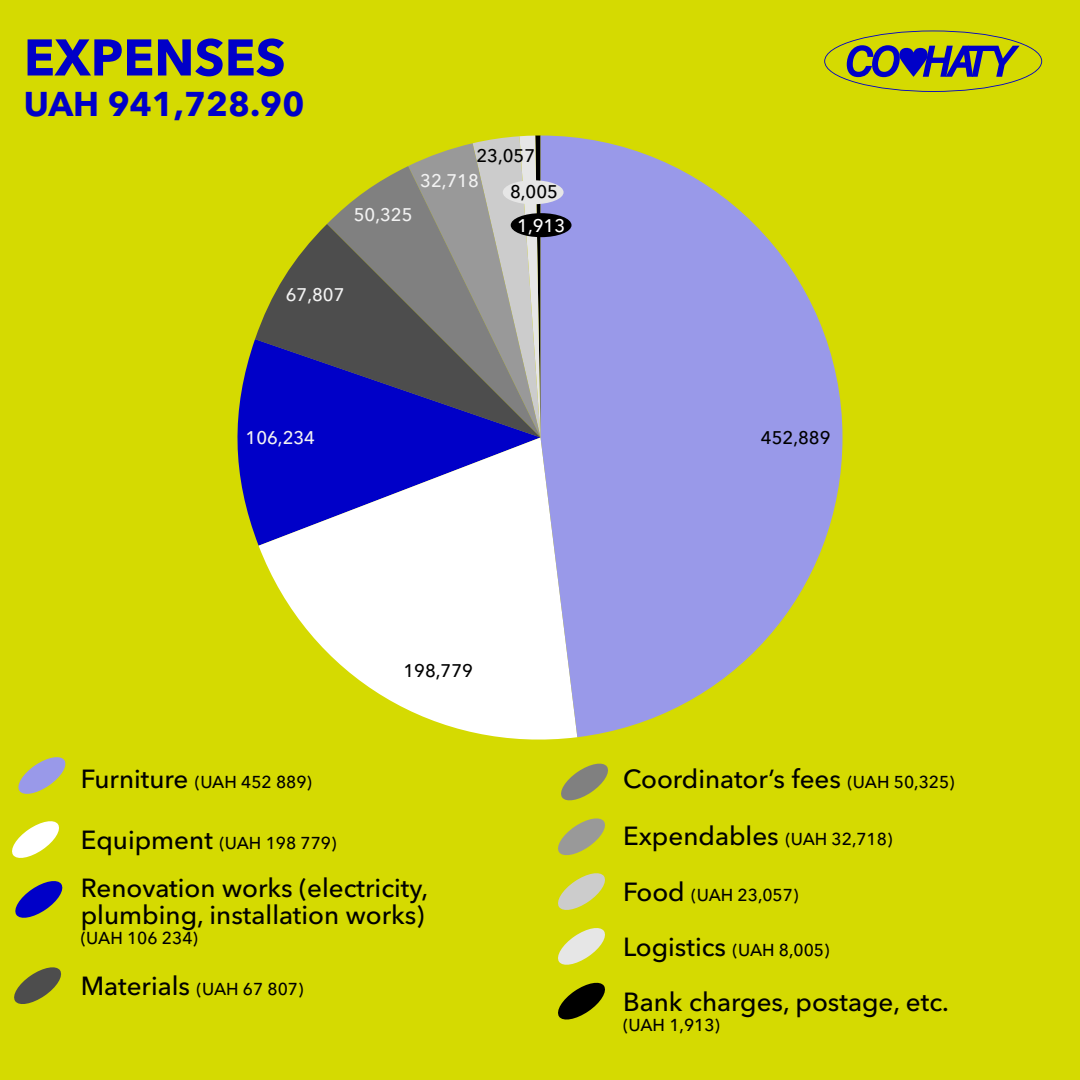
<style>
.page{position:relative;width:1080px;height:1080px;background:#d5da01}
.page>*{position:absolute;margin:0;border:0;box-sizing:border-box;transform-origin:0 0}
.t1{font:700 51px "Avenir Next Cyr";color:#0000c8}
.t2{font:700 34.1px "Avenir Next Cyr";color:#0000c8}
.t3{font:500 26px/27px "Avenir Next Cyr";color:#000}
.t4{font:500 18.2px "Avenir Next Cyr";color:#f2f2f2}
.t5{font:500 18.2px "Avenir Next Cyr";color:#000}
.t6{font:500 18.2px "Avenir Next Cyr";color:#fff}
.t7{font:500 17.1px "Avenir Next Cyr";color:#000}
.s1{font-size:26px}
.s2{font-size:17.1px}
</style>
<div class="page">
<svg style="left:824px;top:31px;width:218px;height:61px"></svg>
<svg style="left:18px;top:757px;width:48px;height:37px"></svg>
<svg style="left:561px;top:763px;width:47px;height:38px"></svg>
<svg style="left:12px;top:821px;width:47px;height:37px"></svg>
<svg style="left:558px;top:818px;width:47px;height:38px"></svg>
<svg style="left:15px;top:881px;width:48px;height:37px"></svg>
<svg style="left:558px;top:873px;width:47px;height:37px"></svg>
<svg style="left:14px;top:967px;width:47px;height:37px"></svg>
<svg style="left:558px;top:928px;width:47px;height:37px"></svg>
<svg style="left:558px;top:982px;width:47px;height:38px"></svg>
<svg style="left:408px;top:136px;width:133px;height:30px"></svg>
<svg style="left:327px;top:166px;width:214px;height:58px"></svg>
<svg style="left:255px;top:224px;width:286px;height:115px;background:#82836b"></svg>
<svg style="left:237px;top:339px;width:304px;height:207px;background:#383891"></svg>
<svg style="left:259px;top:437px;width:318px;height:303px;fill:#fff"></svg>
<svg style="left:541px;top:136px;width:302px;height:601px;fill:#9999e9"></svg>
<div style="left:511px;top:213px;width:61px;height:24px;background:#000;border-radius:50%"></div>
<div style="left:503px;top:180px;width:61px;height:24px;background:#e6e6e6;border-radius:50%"></div>
<h1 class="t1" style="left:24px;top:26px;width:263px">EXPENSES</h1>
<h2 class="t2" style="left:24px;top:84px;width:282px">UAH 941,728.90</h2>
<p class="t4" style="left:354px;top:204px;width:60px">50,325</p>
<p class="t5" style="left:477px;top:144px;width:60px">23,057</p>
<p class="t4" style="left:420px;top:170px;width:60px">32,718</p>
<p class="t5" style="left:510px;top:181px;width:49px">8,005</p>
<p class="t6" style="left:517px;top:214px;width:49px">1,913</p>
<p class="t4" style="left:286px;top:284px;width:60px">67,807</p>
<p class="t4" style="left:246px;top:427px;width:71px">106,234</p>
<p class="t5" style="left:761px;top:427px;width:71px">452,889</p>
<p class="t5" style="left:404px;top:660px;width:71px">198,779</p>
<p class="t7" style="left:81px;top:772px;width:233px"><span class="s1">Furniture</span> (UAH 452 889)</p>
<p class="t3" style="left:623px;top:765px;width:333px">Coordinator’s fees <span class="s2">(UAH 50,325)</span></p>
<p class="t7" style="left:81px;top:832px;width:257px"><span class="s1">Equipment</span> (UAH 198 779)</p>
<p class="t3" style="left:81px;top:874px;width:349px">Renovation works (electricity, plumbing, installation works)</p>
<p class="t7" style="left:81px;top:928px;width:119px">(UAH 106 234)</p>
<p class="t7" style="left:81px;top:979px;width:224px"><span class="s1">Materials</span> (UAH 67 807)</p>
<p class="t3" style="left:623px;top:822px;width:271px">Expendables <span class="s2">(UAH 32,718)</span></p>
<p class="t7" style="left:623px;top:885px;width:177px"><span class="s1">Food</span> (UAH 23,057)</p>
<p class="t7" style="left:623px;top:939px;width:208px"><span class="s1">Logistics</span> (UAH 8,005)</p>
<p class="t3" style="left:623px;top:988px;width:327px">Bank charges, postage, etc.</p>
<p class="t7" style="left:623px;top:1015px;width:98px">(UAH 1,913)</p>
</div>
